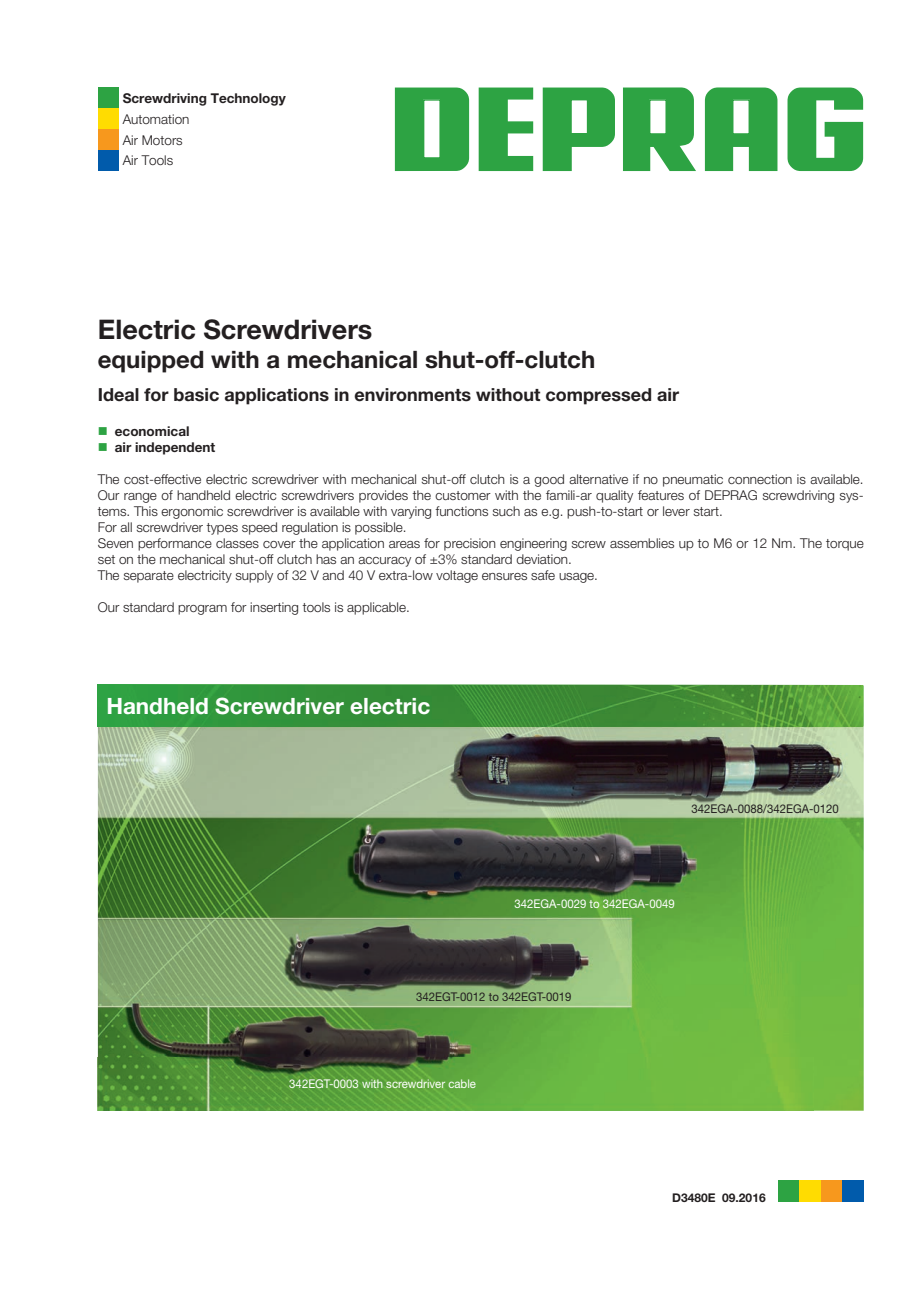
<style>
.page{position:relative;width:919px;height:1289px;background:#fff}
.page>*{position:absolute;margin:0;border:0;box-sizing:border-box;transform-origin:0 0}
.t1{font:700 27px "Helvetica Neue LT Std";color:#231f20}
.t2{font:700 24px "Helvetica Neue LT Std";color:#231f20}
.t3{font:700 22.5px "Helvetica Neue LT Std";color:#fff}
.t4{font:700 18px "Helvetica Neue LT Std";color:#231f20}
.t5{font:300 13.5px/15.9px "Helvetica Neue LT Std";color:#231f20}
.t6{font:700 13.5px "Helvetica Neue LT Std";color:#231f20}
.t7{font:12px "Helvetica Neue LT Std";color:#fff;scale:.95 1}
.t8{font:12px "Helvetica Neue LT Std";color:#231f20;scale:.95 1}
.t9{font:700 12px "Helvetica Neue LT Std";color:#231f20}
.s1{color:#2da343}
</style>
<div class="page">
<div style="left:778px;top:1180px;width:21px;height:21px;background:#2da343"></div>
<div style="left:799px;top:1180px;width:21px;height:21px;background:#ffdc01"></div>
<div style="left:820px;top:1180px;width:22px;height:21px;background:#f7981d"></div>
<div style="left:842px;top:1180px;width:21px;height:21px;background:#015bab"></div>
<img style="left:98px;top:727px;width:357px;height:330px">
<img style="left:455px;top:727px;width:357px;height:330px">
<img style="left:812px;top:685px;width:51px;height:425px">
<img style="left:98px;top:1057px;width:715px;height:53px">
<svg style="left:98px;top:684px;width:738px;height:1px"></svg>
<img style="left:98px;top:685px;width:764px;height:42px">
<div style="left:395px;top:87px;width:74px;height:84px;background:#2da343"></div>
<div style="left:423px;top:100px;width:17px;height:58px;background:#fff"></div>
<div style="left:423px;top:99px;width:18px;height:60px;border:1px solid #2da343"></div>
<svg style="left:478px;top:87px;width:55px;height:84px"></svg>
<svg style="left:787px;top:87px;width:76px;height:84px"></svg>
<svg style="left:623px;top:87px;width:73px;height:84px;background:#47ae5b"></svg>
<svg style="left:542px;top:87px;width:73px;height:84px"></svg>
<div style="left:571px;top:100px;width:16px;height:34px;background:#fff"></div>
<div style="left:570px;top:99px;width:18px;height:35px;border:1px solid #2da343"></div>
<svg style="left:704px;top:87px;width:73px;height:84px;background:#42ac56"></svg>
<div style="left:649px;top:100px;width:17px;height:34px;background:#fff"></div>
<div style="left:649px;top:99px;width:18px;height:36px;border:1px solid #2da343"></div>
<div style="left:732px;top:100px;width:17px;height:34px;background:#fff"></div>
<div style="left:732px;top:99px;width:18px;height:36px;border:1px solid #2da343"></div>
<div style="left:98px;top:87px;width:21px;height:21px;background:#2da343"></div>
<div style="left:98px;top:108px;width:21px;height:21px;background:#ffdc01"></div>
<div style="left:98px;top:129px;width:21px;height:21px;background:#f7981d"></div>
<div style="left:98px;top:150px;width:21px;height:21px;background:#015bab"></div>
<p class="t6" style="left:123px;top:90px;width:164px">Screwdriving Technology</p>
<p class="t5" style="left:123px;top:108px;width:68px;line-height:20.9px">Automation<br>Air Motors<br>Air Tools</p>
<h1 class="t1" style="left:98px;top:313px;width:276px">Electric Screwdrivers</h1>
<h2 class="t2" style="left:98px;top:345px;width:499px">equipped with a mechanical shut-off-clutch</h2>
<h3 class="t4" style="left:98px;top:383px;width:582px">ideal for basic applications in environments without compressed air</h3>
<p class="t6" style="left:98px;top:422px;width:93px"><span class="s1">■</span> economical</p>
<p class="t6" style="left:98px;top:438px;width:119px"><span class="s1">■</span> air independent</p>
<p class="t5" style="left:98px;top:471px;width:767px">The cost-effective electric screwdriver with mechanical shut-off clutch is a good alternative if no pneumatic connection is available.<br>Our range of handheld electric screwdrivers provides the customer with the famili-ar quality features of DEPRAG screwdriving sys&shy;tems. This ergonomic screwdriver is available with varying functions such as e.g. push-to-start or lever start.<br>For all screwdriver types speed regulation is possible.<br>Seven performance classes cover the application areas for precision engineering screw assemblies up to M6 or 12 Nm. The torque set on the mechanical shut-off clutch has an accuracy of ±3% standard deviation.<br>The separate electricity supply of 32 V and 40 V extra-low voltage ensures safe usage.</p>
<p class="t5" style="left:98px;top:598px;width:313px">Our standard program for inserting tools is applicable.</p>
<h3 class="t3" style="left:106px;top:691px;width:325px">handheld Screwdriver electric</h3>
<p class="t8" style="left:691px;top:802px;width:157px">342EGA-0088/342EGA-0120</p>
<p class="t7" style="left:514px;top:896px;width:170px">342EGA-0029 to 342EGA-0049</p>
<p class="t8" style="left:416px;top:990px;width:165px">342EGT-0012 to 342EGT-0019</p>
<p class="t7" style="left:289px;top:1076px;width:198px">342EGT-0003 with screwdriver cable</p>
<p class="t9" style="left:672px;top:1189px;width:95px">D3480E 09.2016</p>
</div>
